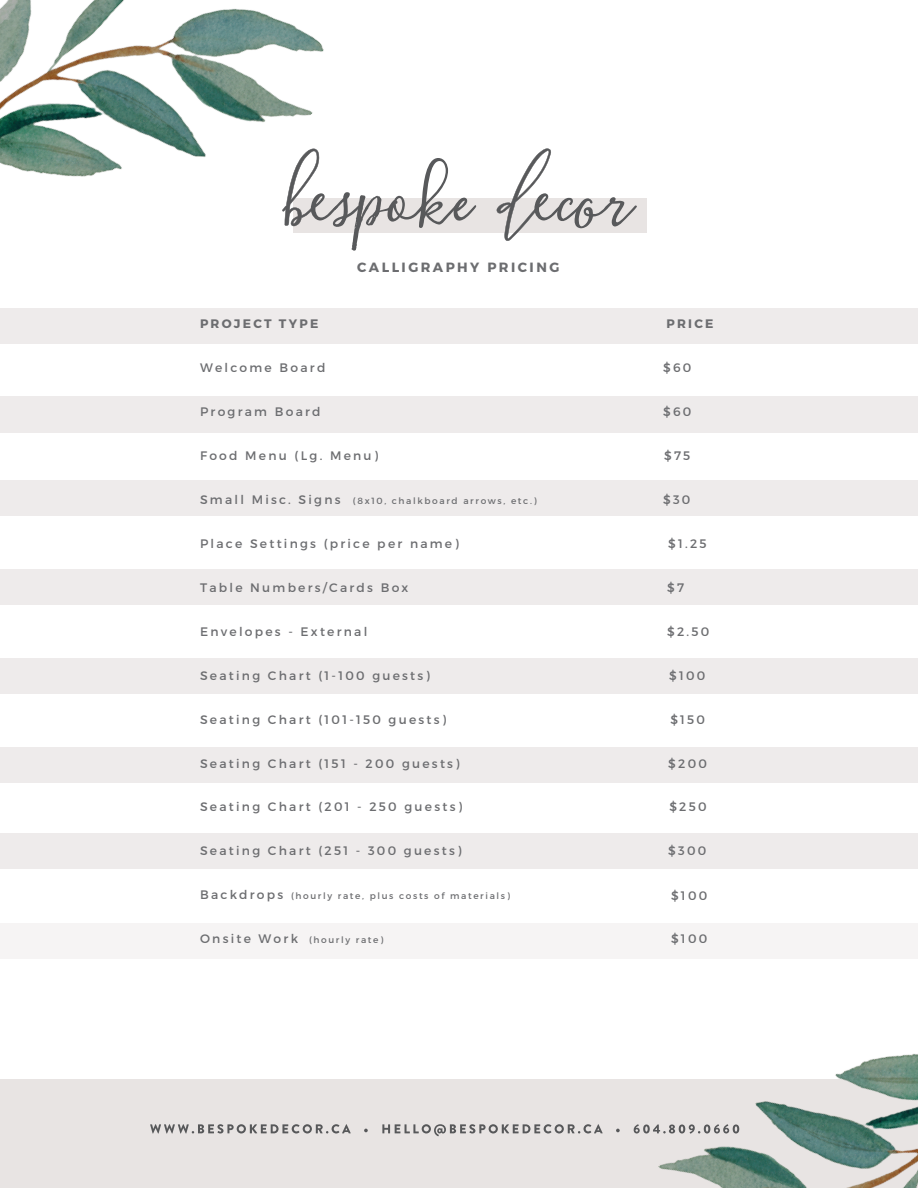
<style>
.page{position:relative;width:918px;height:1188px;background:#fff}
.page>*{position:absolute;margin:0;border:0;box-sizing:border-box;transform-origin:0 0}
.t1{font:700 13.5px "Montserrat";letter-spacing:.18em;color:#6c6d70}
.t2{font:12.3px "Montserrat";letter-spacing:.18em;color:#6c6d70}
.t3{font:700 12.3px "Montserrat";letter-spacing:.18em;color:#6c6d70}
.t4{font:9px "Montserrat";letter-spacing:.18em;color:#6c6d70}
.s1{font-size:12.3px}
</style>
<div class="page">
<div style="left:0;top:308px;width:918px;height:36px;background:#eeebeb"></div>
<div style="left:0;top:397px;width:918px;height:36px;background:#eeebeb"></div>
<div style="left:0;top:480px;width:918px;height:36px;background:#eeebeb"></div>
<div style="left:0;top:569px;width:918px;height:36px;background:#eeebeb"></div>
<div style="left:0;top:658px;width:918px;height:36px;background:#eeebeb"></div>
<div style="left:0;top:747px;width:918px;height:36px;background:#eeebeb"></div>
<div style="left:0;top:833px;width:918px;height:35px;background:#eeebeb"></div>
<div style="left:0;top:923px;width:918px;height:36px;background:#f6f4f4"></div>
<div style="left:0;top:1079px;width:918px;height:109px;background:#e8e4e3"></div>
<div style="left:293px;top:198px;width:354px;height:35px;background:#e8e4e3"></div>
<svg style="left:497px;top:148px;width:140px;height:93px"></svg>
<svg style="left:351px;top:158px;width:125px;height:93px"></svg>
<img style="left:0;top:0;width:351px;height:227px">
<img style="left:644px;top:868px;width:274px;height:320px">
<svg style="left:150px;top:1124px;width:201px;height:10px"></svg>
<svg style="left:364px;top:1129px;width:4px;height:3px"></svg>
<svg style="left:382px;top:1124px;width:221px;height:12px"></svg>
<svg style="left:616px;top:1129px;width:4px;height:3px"></svg>
<svg style="left:634px;top:1124px;width:105px;height:10px"></svg>
<p class="t1" style="left:357px;top:259px;width:204px">CALLIGRAPHY PRICING</p>
<p class="t3" style="left:200px;top:316px;width:120px">PROJECT TYPE</p>
<p class="t3" style="left:666px;top:316px;width:49px">PRICE</p>
<p class="t2" style="left:200px;top:360px;width:127px">Welcome Board</p>
<p class="t2" style="left:663px;top:360px;width:30px">$60</p>
<p class="t2" style="left:200px;top:404px;width:122px">Program Board</p>
<p class="t2" style="left:663px;top:404px;width:30px">$60</p>
<p class="t2" style="left:200px;top:448px;width:180px">Food Menu (Lg. Menu)</p>
<p class="t2" style="left:664px;top:448px;width:28px">$75</p>
<p class="t2" style="left:200px;top:492px;width:142px">Small Misc. Signs</p>
<p class="t4" style="left:353px;top:495px;width:185px">(8x10, chalkboard arrows, etc.)</p>
<p class="t2" style="left:663px;top:492px;width:29px">$30</p>
<p class="t2" style="left:200px;top:536px;width:260px">Place Settings (price per name)</p>
<p class="t2" style="left:668px;top:536px;width:40px">$1.25</p>
<p class="t2" style="left:200px;top:580px;width:210px">Table Numbers/Cards Box</p>
<p class="t2" style="left:667px;top:580px;width:18px">$7</p>
<p class="t2" style="left:200px;top:624px;width:169px">Envelopes - External</p>
<p class="t2" style="left:667px;top:624px;width:44px">$2.50</p>
<p class="t2" style="left:200px;top:668px;width:231px">Seating Chart (1-100 guests)</p>
<p class="t2" style="left:669px;top:668px;width:38px">$100</p>
<p class="t2" style="left:200px;top:712px;width:248px">Seating Chart (101-150 guests)</p>
<p class="t2" style="left:670px;top:712px;width:36px">$150</p>
<p class="t2" style="left:200px;top:756px;width:261px">Seating Chart (151 - 200 guests)</p>
<p class="t2" style="left:668px;top:756px;width:40px">$200</p>
<p class="t2" style="left:200px;top:800px;width:263px">Seating Chart (201 - 250 guests)</p>
<p class="t2" style="left:669px;top:800px;width:39px">$250</p>
<p class="t2" style="left:200px;top:843px;width:263px">Seating Chart (251 - 300 guests)</p>
<p class="t2" style="left:668px;top:843px;width:40px">$300</p>
<p class="t4" style="left:200px;top:891px;width:311px"><span class="s1">Backdrops</span> (hourly rate, plus costs of materials)</p>
<p class="t4" style="left:200px;top:934px;width:185px"><span class="s1">Onsite Work</span> (hourly rate)</p>
<p class="t2" style="left:671px;top:931px;width:38px">$100</p>
<p class="t2" style="left:671px;top:888px;width:38px">$100</p>
</div>
